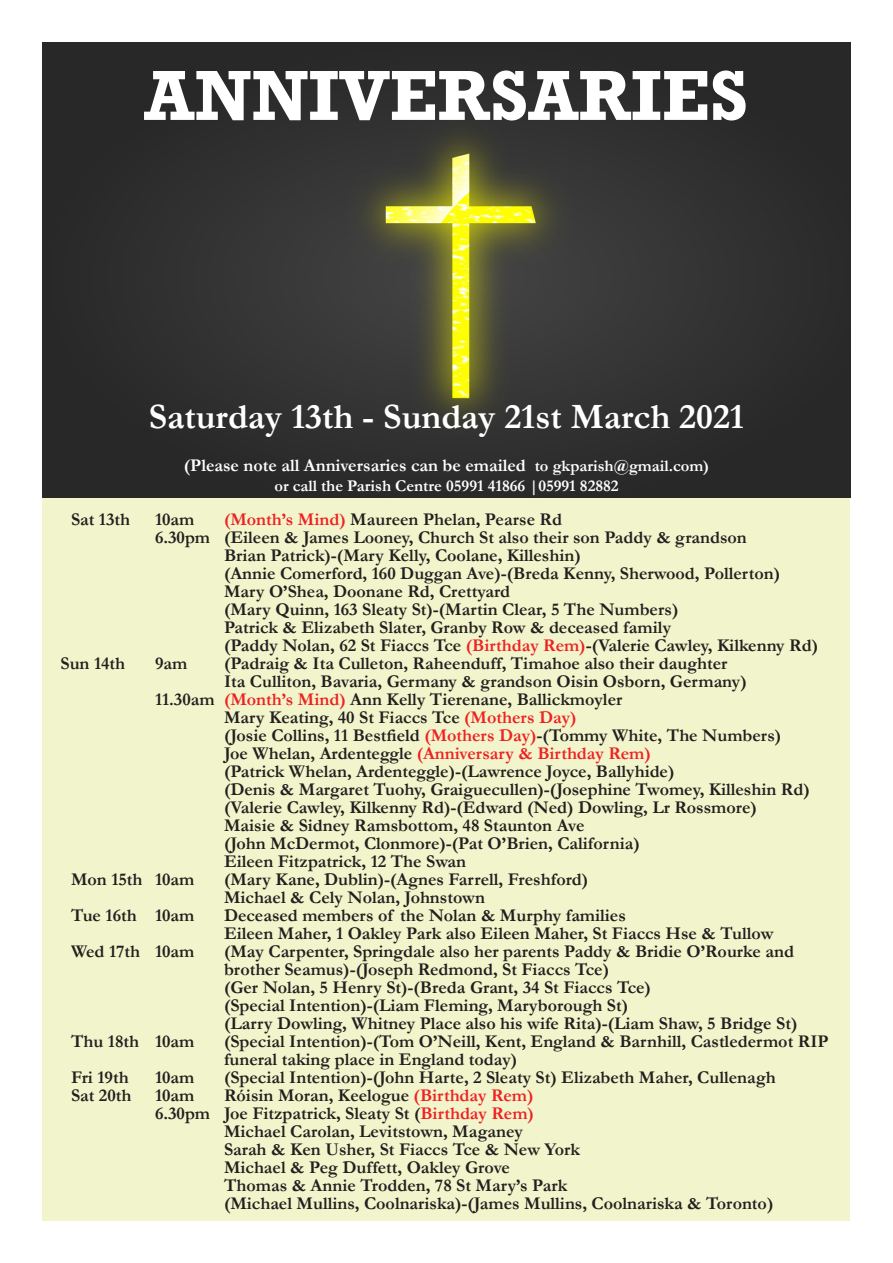
<style>
.page{position:relative;width:893px;height:1263px;background:#fff}
.page>*{position:absolute;margin:0;border:0;box-sizing:border-box;transform-origin:0 0}
.t1{font:700 72px "Rockwell";color:#fff}
.t2{font:700 36px "Garamond";color:#fff}
.t3{font:700 18px/18px "Garamond";color:#231f20}
.t4{font:700 18px "Garamond";color:#fff}
.t5{font:700 18px "Garamond";color:#ee2123}
.t6{font:700 16.5px "Garamond";color:#fff}
.s1{font-size:16.5px}
.s2{color:#ee2123}
.s3{color:#231f20}
</style>
<div class="page">
<div style="left:42px;top:370px;width:808px;height:704px;background:#f2f5cb"></div>
<img style="left:42px;top:43px;width:808px;height:454px">
<div style="left:43px;top:513px;width:807px;height:707px;background:#f2f5cb"></div>
<p class="t1" style="left:144px;top:52px;width:605px">ANNIVERSARIES</p>
<p class="t2" style="left:149px;top:395px;width:597px">Saturday 13th - Sunday 21st March 2021</p>
<p class="t4" style="left:184px;top:454px;width:527px">(Please note all Anniversaries can be emailed <span class="s1">to gkparish@gmail.com)</span></p>
<p class="t6" style="left:274px;top:475px;width:346px">or call the Parish Centre 05991 41866 |05991 82882</p>
<p class="t3" style="left:71px;top:510px;width:61px">Sat 13th</p>
<p class="t3" style="left:155px;top:510px;width:41px">10am</p>
<p class="t3" style="left:224px;top:510px;width:340px"><span class="s2">(Month’s Mind)</span> Maureen Phelan, Pearse Rd</p>
<p class="t3" style="left:155px;top:528px;width:593px">6.30pm (Eileen &amp; James Looney, Church St also their son Paddy &amp; grandson</p>
<p class="t3" style="left:224px;top:546px;width:358px">Brian Patrick)-(Mary Kelly, Coolane, Killeshin)</p>
<p class="t3" style="left:224px;top:564px;width:557px">(Annie Comerford, 160 Duggan Ave)-(Breda Kenny, Sherwood, Pollerton)</p>
<p class="t3" style="left:224px;top:582px;width:288px">Mary O’Shea, Doonane Rd, Crettyard</p>
<p class="t3" style="left:224px;top:600px;width:456px">(Mary Quinn, 163 Sleaty St)-(Martin Clear, 5 The Numbers)</p>
<p class="t3" style="left:224px;top:618px;width:449px">Patrick &amp; Elizabeth Slater, Granby Row &amp; deceased family</p>
<p class="t3" style="left:224px;top:636px;width:596px">(Paddy Nolan, 62 St Fiaccs Tce <span class="s2">(Birthday Rem)</span>-(Valerie Cawley, Kilkenny Rd)</p>
<p class="t3" style="left:61px;top:654px;width:66px">Sun 14th</p>
<p class="t3" style="left:155px;top:654px;width:34px">9am</p>
<p class="t3" style="left:224px;top:654px;width:505px">(Padraig &amp; Ita Culleton, Raheenduff, Timahoe also their daughter</p>
<p class="t3" style="left:224px;top:672px;width:524px">Ita Culliton, Bavaria, Germany &amp; grandson Oisin Osborn, Germany)</p>
<p class="t3" style="left:155px;top:690px;width:469px">11.30am <span class="s2">(Month’s Mind)</span> Ann Kelly Tierenane, Ballickmoyler</p>
<p class="t3" style="left:224px;top:708px;width:354px">Mary Keating, 40 St Fiaccs Tce <span class="s2">(Mothers Day)</span></p>
<p class="t3" style="left:224px;top:726px;width:559px">(Josie Collins, 11 Bestfield <span class="s2">(Mothers Day)</span>-(Tommy White, The Numbers)</p>
<p class="t5" style="left:224px;top:743px;width:428px"><span class="s3">Joe Whelan, Ardenteggle</span> (Anniversary &amp; Birthday Rem)</p>
<p class="t3" style="left:224px;top:762px;width:452px">(Patrick Whelan, Ardenteggle)-(Lawrence Joyce, Ballyhide)</p>
<p class="t3" style="left:224px;top:780px;width:587px">(Denis &amp; Margaret Tuohy, Graiguecullen)-(Josephine Twomey, Killeshin Rd)</p>
<p class="t3" style="left:224px;top:798px;width:534px">(Valerie Cawley, Kilkenny Rd)-(Edward (Ned) Dowling, Lr Rossmore)</p>
<p class="t3" style="left:224px;top:816px;width:362px">Maisie &amp; Sidney Ramsbottom, 48 Staunton Ave</p>
<p class="t3" style="left:224px;top:834px;width:417px">(John McDermot, Clonmore)-(Pat O’Brien, California)</p>
<p class="t3" style="left:224px;top:852px;width:244px">Eileen Fitzpatrick, 12 The Swan</p>
<p class="t3" style="left:71px;top:870px;width:125px">Mon 15th 10am</p>
<p class="t3" style="left:224px;top:870px;width:366px">(Mary Kane, Dublin)-(Agnes Farrell, Freshford)</p>
<p class="t3" style="left:224px;top:888px;width:262px">Michael &amp; Cely Nolan, Johnstown</p>
<p class="t3" style="left:71px;top:906px;width:125px">Tue 16th 10am</p>
<p class="t3" style="left:224px;top:906px;width:403px">Deceased members of the Nolan &amp; Murphy families</p>
<p class="t3" style="left:224px;top:924px;width:551px">Eileen Maher, 1 Oakley Park also Eileen Maher, St Fiaccs Hse &amp; Tullow</p>
<p class="t3" style="left:71px;top:942px;width:125px">Wed 17th 10am</p>
<p class="t3" style="left:224px;top:942px;width:571px">(May Carpenter, Springdale also her parents Paddy &amp; Bridie O’Rourke and</p>
<p class="t3" style="left:224px;top:960px;width:387px">brother Seamus)-(Joseph Redmond, St Fiaccs Tce)</p>
<p class="t3" style="left:224px;top:978px;width:428px">(Ger Nolan, 5 Henry St)-(Breda Grant, 34 St Fiaccs Tce)</p>
<p class="t3" style="left:224px;top:996px;width:406px">(Special Intention)-(Liam Fleming, Maryborough St)</p>
<p class="t3" style="left:224px;top:1014px;width:575px">(Larry Dowling, Whitney Place also his wife Rita)-(Liam Shaw, 5 Bridge St)</p>
<p class="t3" style="left:71px;top:1032px;width:125px">Thu 18th 10am</p>
<p class="t3" style="left:224px;top:1032px;width:606px">(Special Intention)-(Tom O’Neill, Kent, England &amp; Barnhill, Castledermot RIP funeral taking place in England today)</p>
<p class="t3" style="left:71px;top:1068px;width:59px">Fri 19th</p>
<p class="t3" style="left:155px;top:1068px;width:41px">10am</p>
<p class="t3" style="left:224px;top:1068px;width:553px">(Special Intention)-(John Harte, 2 Sleaty St) Elizabeth Maher, Cullenagh</p>
<p class="t3" style="left:71px;top:1086px;width:62px">Sat 20th</p>
<p class="t3" style="left:155px;top:1086px;width:41px">10am</p>
<p class="t3" style="left:224px;top:1086px;width:311px">Róisin Moran, Keelogue <span class="s2">(Birthday Rem)</span></p>
<p class="t3" style="left:155px;top:1104px;width:380px">6.30pm Joe Fitzpatrick, Sleaty St (<span class="s2">Birthday Rem)</span></p>
<p class="t3" style="left:224px;top:1122px;width:300px">Michael Carolan, Levitstown, Maganey</p>
<p class="t3" style="left:224px;top:1140px;width:358px">Sarah &amp; Ken Usher, St Fiaccs Tce &amp; New York</p>
<p class="t3" style="left:224px;top:1158px;width:288px">Michael &amp; Peg Duffett, Oakley Grove</p>
<p class="t3" style="left:224px;top:1176px;width:345px">Thomas &amp; Annie Trodden, 78 St Mary’s Park</p>
<p class="t3" style="left:224px;top:1194px;width:551px">(Michael Mullins, Coolnariska)-(James Mullins, Coolnariska &amp; Toronto)</p>
</div>
